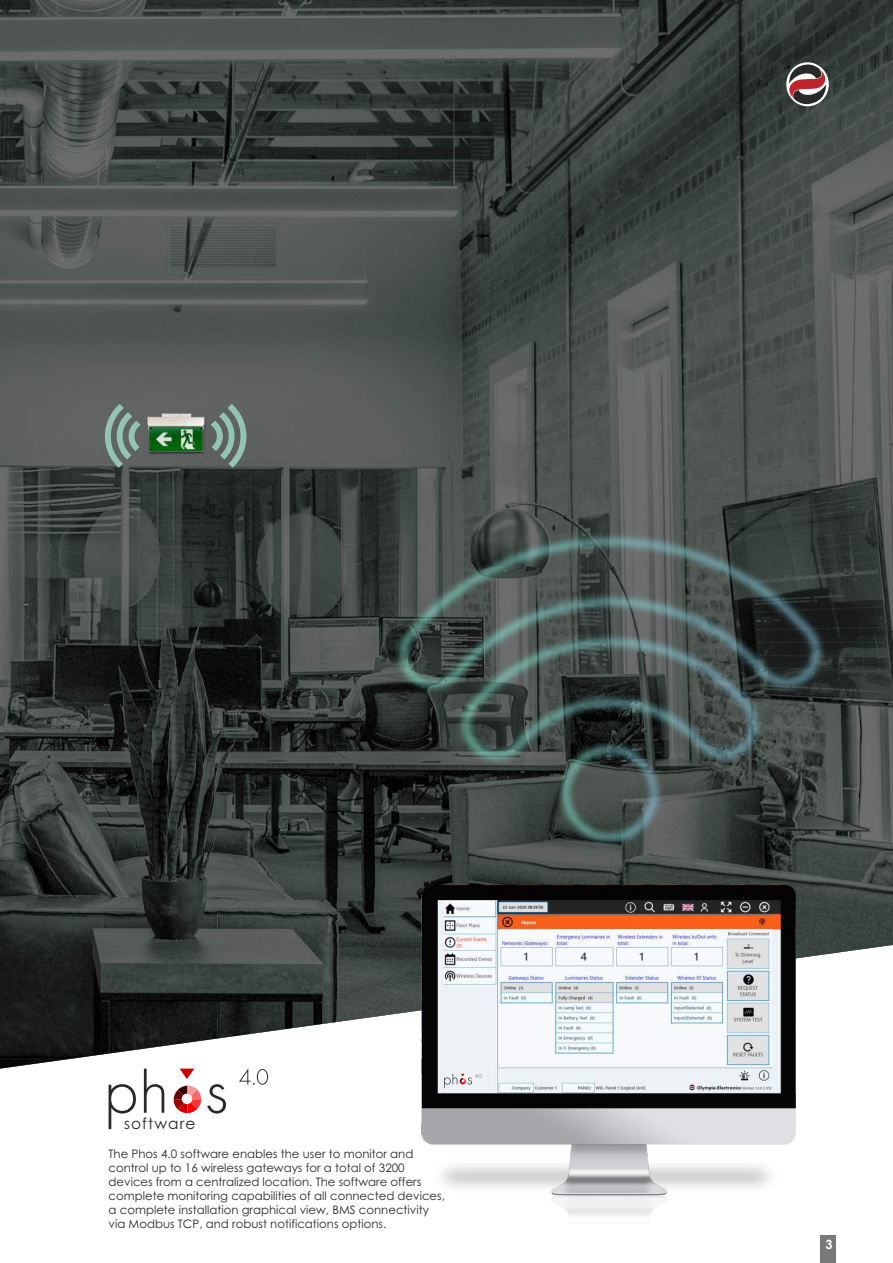
<style>
.page{position:relative;width:893px;height:1263px;background:#fff}
.page>*{position:absolute;margin:0;border:0;box-sizing:border-box;transform-origin:0 0}
.t1{font:15.3px "Century Gothic";letter-spacing:.07em;color:#2a2929}
.t2{font:700 12.75px "Century Gothic";color:#fefefe}
.t3{font:11.7px/14px "Century Gothic";color:#2a2929}
</style>
<div class="page">
<img style="left:0;top:0;width:893px;height:1068px">
<div style="left:821px;top:1236px;width:15px;height:27px;background:#787878"></div>
<svg style="left:786px;top:62px;width:43px;height:44px"></svg>
<svg style="left:784px;top:64px;width:46px;height:41px"></svg>
<img style="left:356px;top:495px;width:507px;height:390px">
<svg style="left:105px;top:404px;width:36px;height:64px;background:#72877f"></svg>
<svg style="left:211px;top:404px;width:35px;height:64px;background:#72867f"></svg>
<svg style="left:109px;top:1084px;width:27px;height:45px"></svg>
<svg style="left:144px;top:1068px;width:20px;height:45px"></svg>
<svg style="left:239px;top:1068px;width:29px;height:17px"></svg>
<svg style="left:173px;top:1068px;width:53px;height:46px"></svg>
<div style="left:182px;top:1093px;width:10px;height:11px;background:#fefefe;border-radius:50%"></div>
<img style="left:416px;top:874px;width:387px;height:342px">
<svg style="left:689px;top:1084px;width:6px;height:6px"></svg>
<svg style="left:444px;top:1074px;width:38px;height:14px"></svg>
<h1 class="t1" style="left:124px;top:1118px;width:73px">software</h1>
<p class="t3" style="left:109px;top:1148px;width:338px">The Phos 4.0 software enables the user to monitor and control up to 16 wireless gateways for a total of 3200 devices from a centralized location. The software offers complete monitoring capabilities of all connected devices, a complete installation graphical view, BMS connectivity via Modbus TCP, and robust notifications options.</p>
<p class="t2" style="left:825px;top:1239px;width:9px">3</p>
</div>
